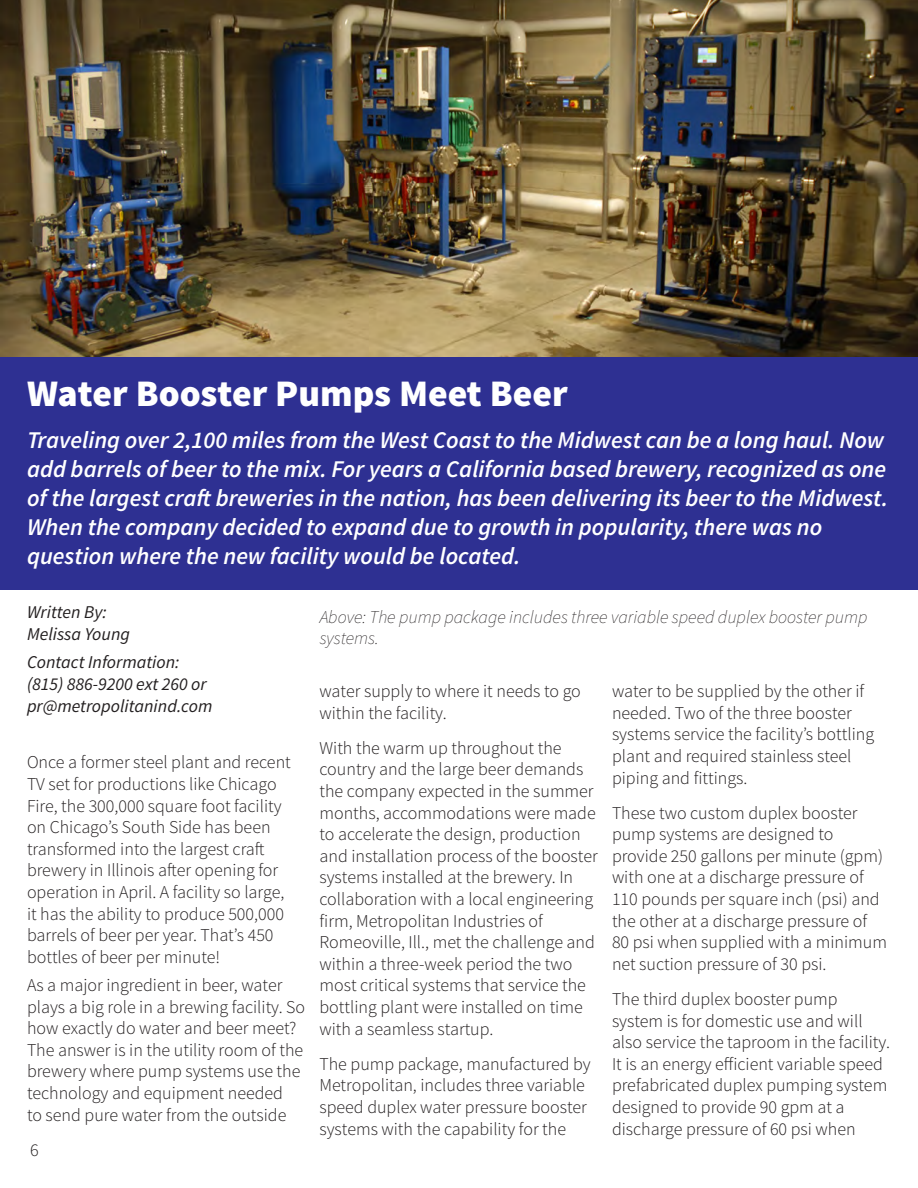
<style>
.page{position:relative;width:918px;height:1188px;background:#fff}
.page>*{position:absolute;margin:0;border:0;box-sizing:border-box;transform-origin:0 0}
.t1{font:900 37.5px "Source Sans Pro";color:#fff}
.t2{font:italic 600 24px/28.8px "Source Sans Pro";color:#fff}
.t3{font:300 18px/21.6px "Source Sans Pro";color:#231f20}
.t4{font:italic 18px/21.6px "Source Sans Pro";color:#231f20}
.t5{font:italic 200 18px/21.6px "Source Sans Pro";color:#231f20}
</style>
<div class="page">
<img style="left:0;top:0;width:918px;height:357px">
<div style="left:1px;top:357px;width:917px;height:233px;background:#2e3092"></div>
<p class="t1" style="left:27px;top:369px;width:542px">Water Booster Pumps Meet Beer</p>
<p class="t2" style="left:27px;top:426px;width:863px">Traveling over 2,100 miles from the West Coast to the Midwest can be a long haul. Now add barrels of beer to the mix. For years a California based brewery, recognized as one of the largest craft breweries in the nation, has been delivering its beer to the Midwest.<br>When the company decided to expand due to growth in popularity, there was no question where the new facility would be located.</p>
<p class="t4" style="left:27px;top:602px;width:81px">Written By:</p>
<p class="t4" style="left:27px;top:623px;width:105px">Melissa Young</p>
<p class="t4" style="left:27px;top:652px;width:187px">Contact Information: (815) 886-9200 ext 260 or pr@metropolitanind.com</p>
<p class="t3" style="left:27px;top:752px;width:265px">Once a former steel plant and recent TV set for productions like Chicago Fire, the 300,000 square foot facility on Chicago’s South Side has been transformed into the largest craft brewery in Illinois after opening for operation in April. A facility so large, it has the ability to produce 500,000 barrels of beer per year. That’s 450 bottles of beer per minute!</p>
<p class="t3" style="left:27px;top:974px;width:280px">As a major ingredient in beer, water plays a big role in a brewing facility. So how exactly do water and beer meet?<br>The answer is in the utility room of the brewery where pump systems use the technology and equipment needed<br>to send pure water from the outside</p>
<p class="t3" style="left:30px;top:1139px;width:10px">6</p>
<p class="t5" style="left:320px;top:606px;width:549px">Above: The pump package includes three variable speed duplex booster pump systems.</p>
<p class="t3" style="left:320px;top:680px;width:263px">water supply to where it needs to go within the facility.</p>
<p class="t3" style="left:320px;top:737px;width:280px">With the warm up throughout the country and the large beer demands the company expected in the summer months, accommodations were made to accelerate the design, production and installation process of the booster systems installed at the brewery. In collaboration with a local engineering firm, Metropolitan Industries of Romeoville, Ill., met the challenge and within a three-week period the two most critical systems that service the bottling plant were installed on time with a seamless startup.</p>
<p class="t3" style="left:320px;top:1053px;width:273px">The pump package, manufactured by Metropolitan, includes three variable speed duplex water pressure booster systems with the capability for the</p>
<p class="t3" style="left:612px;top:680px;width:264px">water to be supplied by the other if needed. Two of the three booster systems service the facility’s bottling plant and required stainless steel piping and fittings.</p>
<p class="t3" style="left:612px;top:802px;width:277px">These two custom duplex booster pump systems are designed to provide 250 gallons per minute (gpm) with one at a discharge pressure of 110 pounds per square inch (psi) and the other at a discharge pressure of 80 psi when supplied with a minimum net suction pressure of 30 psi.</p>
<p class="t3" style="left:612px;top:988px;width:279px">The third duplex booster pump system is for domestic use and will also service the taproom in the facility.<br>It is an energy efficient variable speed prefabricated duplex pumping system designed to provide 90 gpm at a discharge pressure of 60 psi when</p>
</div>
